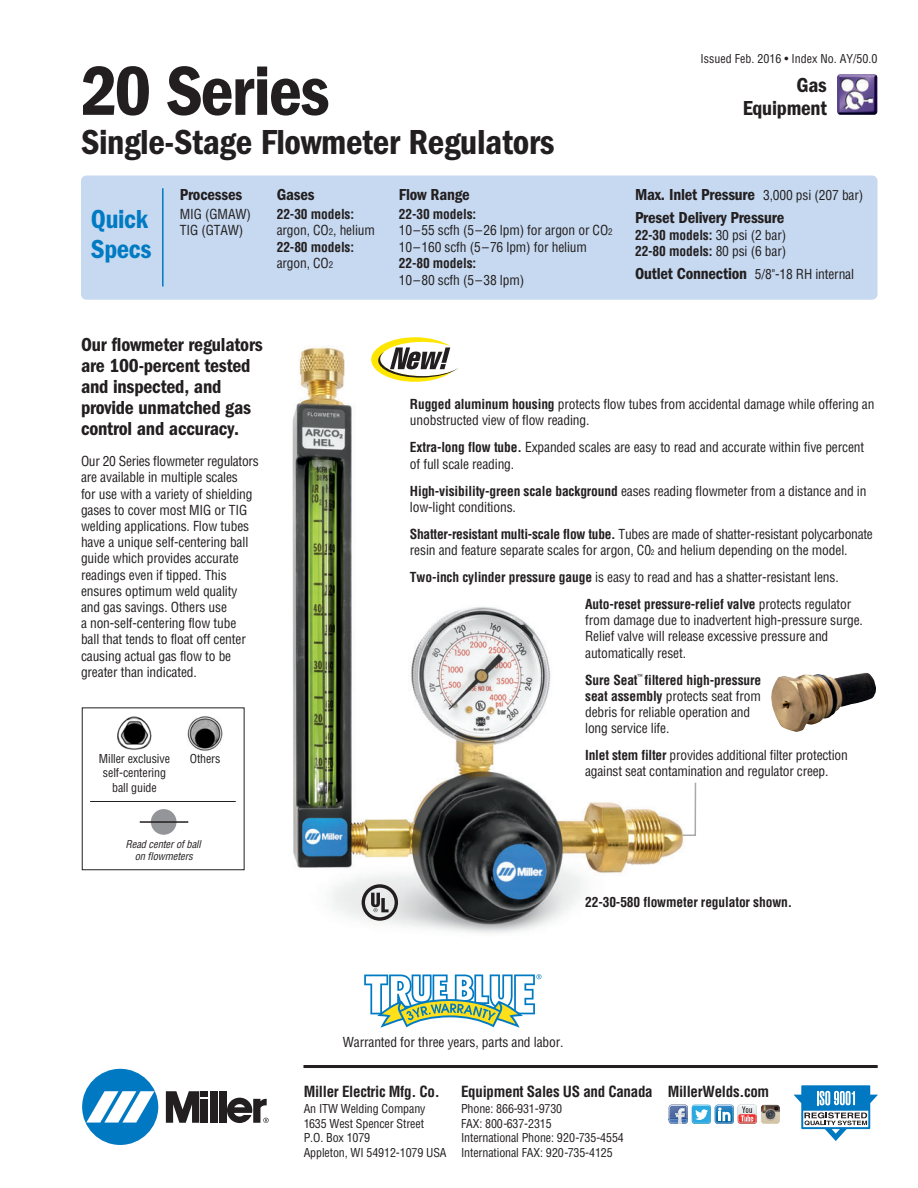
<style>
.page{position:relative;width:918px;height:1188px;background:#fff}
.page>*{position:absolute;margin:0;border:0;box-sizing:border-box;transform-origin:0 0}
.t1{font:72px "ITC Franklin Gothic Std Dm Cd";letter-spacing:-.025em;color:#231f20}
.t2{font:36px "ITC Franklin Gothic Std Dm Cd";letter-spacing:-.01em;color:#231f20}
.t3{font:27px/30px "ITC Franklin Gothic Std Dm Cd";letter-spacing:-.015em;color:#007bc3}
.t4{font:21px/22.5px "ITC Franklin Gothic Std Dm Cd";letter-spacing:-.01em;color:#231f20;text-align:right}
.t5{font:19.5px/21px "ITC Franklin Gothic Std Dm Cd";letter-spacing:-.01em;color:#231f20}
.t6{font:16.5px/23px "ITC Franklin Gothic Std Dm Cd";letter-spacing:-.01em;color:#231f20}
.t7{font:700 condensed 15px "Helvetica";letter-spacing:-.02em;color:#231f20}
.t8{font:condensed 13.5px/16.2px "Helvetica";letter-spacing:-.01em;color:#231f20}
.t9{font:700 condensed 13.5px/16.5px "Helvetica";letter-spacing:-.01em;color:#231f20}
.t10{font:condensed 12px/14.4px "Helvetica";letter-spacing:-.01em;color:#231f20}
.t11{font:italic condensed 10.5px/12.6px "Helvetica";color:#231f20;text-align:center}
.s1{font-weight:400}
.s2{font-weight:400;font-size:9px}
.s3{font-weight:700}
.s4{font-size:9px}
.s5{font-family:"Helvetica";font-stretch:condensed;font-size:13.5px}
.s6{font-family:"ITC Franklin Gothic Std Dm Cd";font-stretch:normal;font-size:16.5px}
.s7{font-size:7.5px}
</style>
<div class="page">
<img style="left:292px;top:346px;width:391px;height:587px">
<div style="left:81px;top:176px;width:797px;height:124px;background:#c6d9f0;border-radius:5px"></div>
<img style="left:837px;top:74px;width:40px;height:41px;border-radius:3px">
<svg style="left:364px;top:974px;width:177px;height:54px"></svg>
<hr style="left:162px;top:188px;width:2px;height:99px;background:#007bc3">
<hr style="left:304px;top:1065px;width:573px;height:3px;background:#231f20">
<svg style="left:794px;top:1085px;width:84px;height:56px"></svg>
<div style="left:82px;top:1069px;width:76px;height:76px;background:#0079c2;border-radius:50%"></div>
<svg style="left:86px;top:1091px;width:68px;height:32px"></svg>
<div style="left:210px;top:1091px;width:7px;height:32px;background:#231f20"></div>
<div style="left:219px;top:1091px;width:7px;height:32px;background:#231f20"></div>
<div style="left:201px;top:1091px;width:7px;height:6px;background:#231f20"></div>
<div style="left:201px;top:1099px;width:7px;height:24px;background:#231f20"></div>
<svg style="left:166px;top:1091px;width:33px;height:32px"></svg>
<svg style="left:227px;top:1098px;width:42px;height:25px"></svg>
<svg style="left:669px;top:1105px;width:88px;height:19px"></svg>
<img style="left:761px;top:1105px;width:19px;height:19px;border-radius:3px">
<div style="left:82px;top:707px;width:163px;height:163px;border:1px solid #231f20"></div>
<img style="left:117px;top:716px;width:35px;height:34px">
<img style="left:187px;top:716px;width:36px;height:35px">
<svg style="left:362px;top:884px;width:36px;height:37px"></svg>
<div style="left:151px;top:809px;width:26px;height:26px;background:#939598;border-radius:50%"></div>
<hr style="left:140px;top:821px;width:48px;height:2px;background:#231f20">
<img style="left:771px;top:673px;width:105px;height:59px">
<hr style="left:90px;top:801px;width:146px;height:1px;background:#231f20">
<svg style="left:681px;top:781px;width:16px;height:56px"></svg>
<svg style="left:371px;top:337px;width:87px;height:45px"></svg>
<h1 class="t1" style="left:81px;top:67px;width:250px">20 Series</h1>
<h2 class="t2" style="left:81px;top:130px;width:475px">Single-Stage Flowmeter Regulators</h2>
<h3 class="t3" style="left:91px;top:207px;width:62px">Quick<br>Specs</h3>
<p class="t6" style="left:180px;top:185px;width:64px">Processes</p>
<p class="t8" style="left:180px;top:207px;width:73px">MIG (GMAW)<br>TIG (GTAW)</p>
<p class="t6" style="left:277px;top:185px;width:39px">Gases</p>
<p class="t9" style="left:277px;top:207px;width:100px">22-30 models: <span class="s1">argon, CO</span><span class="s2">2</span><span class="s1">, helium<br></span>22-80 models: <span class="s1">argon, CO</span><span class="s2">2</span></p>
<p class="t6" style="left:399px;top:185px;width:73px">Flow Range</p>
<p class="t8" style="left:399px;top:207px;width:215px"><span class="s3">22-30 models:<br></span>10–55 scfh (5–26 lpm) for argon or CO<span class="s4">2<br></span>10–160 scfh (5–76 lpm) for helium</p>
<p class="t9" style="left:399px;top:256px;width:79px">22-80 models:</p>
<p class="t8" style="left:399px;top:273px;width:127px">10–80 scfh (5–38 lpm)</p>
<p class="t10" style="left:701px;top:52px;width:178px">Issued Feb. 2016 • Index No. AY/50.0</p>
<h3 class="t4" style="left:743px;top:76px;width:86px">Gas<br>Equipment</h3>
<p class="t6" style="left:635px;top:185px;width:230px">Max. Inlet Pressure <span class="s5">3,000 psi (207 bar)<br></span>Preset Delivery Pressure</p>
<p class="t9" style="left:635px;top:228px;width:153px">22-30 models: <span class="s1">30 psi (2 bar)<br></span>22-80 models: <span class="s1">80 psi (6 bar)</span></p>
<p class="t8" style="left:635px;top:267px;width:221px"><span class="s6">Outlet Connection</span> 5/8"-18 RH internal</p>
<h3 class="t5" style="left:81px;top:336px;width:183px">Our flowmeter regulators are 100-percent tested and inspected, and provide unmatched gas control and accuracy.</h3>
<p class="t8" style="left:81px;top:454px;width:179px">Our 20 Series flowmeter regulators are available in multiple scales<br>for use with a variety of shielding gases to cover most MIG or TIG welding applications. Flow tubes have a unique self-centering ball guide which provides accurate readings even if tipped. This ensures optimum weld quality and gas savings. Others use<br>a non-self-centering flow tube<br>ball that tends to float off center causing actual gas flow to be greater than indicated.</p>
<p class="t10" style="left:99px;top:753px;width:73px;text-align:center">Miller exclusive self-centering ball guide</p>
<p class="t10" style="left:190px;top:752px;width:32px">Others</p>
<p class="t11" style="left:125px;top:838px;width:79px">Read centerofball on flowmeters</p>
<p class="t8" style="left:410px;top:397px;width:466px"><span class="s3">Rugged aluminum housing</span> protects flow tubes from accidental damage while offering an unobstructed view of flow reading.</p>
<p class="t8" style="left:410px;top:441px;width:456px"><span class="s3">Extra-long flow tube.</span> Expanded scales are easy to read and accurate within five percent of full scale reading.</p>
<p class="t8" style="left:410px;top:484px;width:458px"><span class="s3">High-visibility-green scale background</span> eases reading flowmeter from a distance and in low-light conditions.</p>
<p class="t8" style="left:410px;top:527px;width:464px"><span class="s3">Shatter-resistant multi-scale flow tube.</span> Tubes are made of shatter-resistant polycarbonate resin and feature separate scales for argon, C0<span class="s7">2</span> and helium depending on the model.</p>
<p class="t9" style="left:585px;top:565px;width:268px;line-height:26.8px;text-indent:-175px">Two-inch cylinder pressure gauge <span class="s1">is easy to read and has a shatter-resistant lens.<br></span>Auto-reset pressure-relief valve <span class="s1">protects regulator</span></p>
<p class="t8" style="left:585px;top:613px;width:279px">from damage due to inadvertent high-pressure surge.<br>Relief valve will release excessive pressure and automatically reset.</p>
<p class="t8" style="left:585px;top:673px;width:178px"><span class="s3">Sure Seat</span><sup>™</sup> <span class="s3">filtered high-pressure seat assembly</span> protects seat from debris for reliable operation and long service life.</p>
<p class="t8" style="left:585px;top:748px;width:264px"><span class="s3">Inlet stem filter</span> provides additional filter protection against seat contamination and regulator creep.</p>
<p class="t9" style="left:585px;top:895px;width:209px">22-30-580 flowmeter regulator shown.</p>
<p class="t8" style="left:343px;top:1035px;width:222px">Warranted for three years, parts and labor.</p>
<p class="t7" style="left:304px;top:1085px;width:138px">Miller Electric Mfg. Co.</p>
<p class="t10" style="left:304px;top:1103px;width:144px">An ITW Welding Company<br>1635 West Spencer Street<br>P.O. Box 1079<br>Appleton, WI 54912-1079 USA</p>
<p class="t7" style="left:461px;top:1085px;width:310px">Equipment Sales US and Canada MillerWelds.com</p>
<p class="t10" style="left:461px;top:1103px;width:164px">Phone: 866-931-9730<br>FAX: 800-637-2315<br>International Phone: 920-735-4554<br>International FAX: 920-735-4125</p>
</div>
